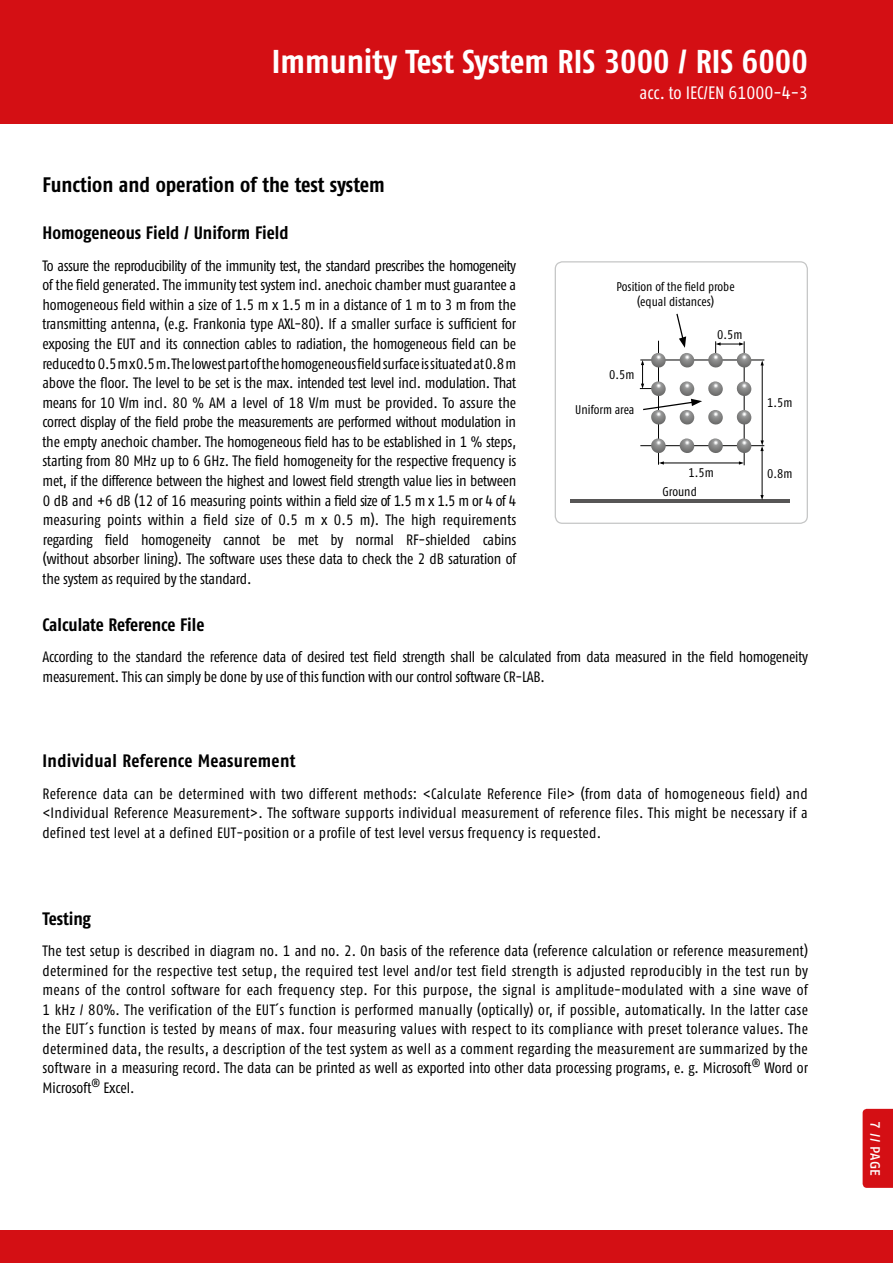
<style>
.page{position:relative;width:893px;height:1263px;background:#fff}
.page>*{position:absolute;margin:0;border:0;box-sizing:border-box;transform-origin:0 0}
.t1{font:700 33px "Fago Co Tf";color:#fff}
.t2{font:700 21px "Fago Co Tf";color:#000}
.t3{font:700 18px "Fago Co Tf";color:#000}
.t4{font:18px "Fago Co Tf";color:#fff}
.t5{font:15px/19.5px "Fago Co Tf";letter-spacing:-.015em;color:#000;text-align:justify}
.t6{font:500 13.5px "Fago No Tf";color:#fff}
.t7{font:12.6px/15.1px "Fago Co Tf";color:#000;text-align:center}
</style>
<div class="page">
<div style="left:0;top:1230px;width:893px;height:33px;background:#d40f14"></div>
<div style="left:0;top:0;width:893px;height:123px;background:#d40f14"></div>
<div style="left:555px;top:261px;width:253px;height:263px;border:1px solid #c5c6c6;border-radius:7px"></div>
<hr style="left:640px;top:360px;width:124px;height:1px;background:#000">
<hr style="left:640px;top:445px;width:124px;height:1px;background:#000">
<hr style="left:658px;top:341px;width:1px;height:124px;background:#000">
<hr style="left:744px;top:341px;width:1px;height:124px;background:#000">
<hr style="left:762px;top:363px;width:1px;height:79px;background:#000">
<svg style="left:760px;top:360px;width:4px;height:5px"></svg>
<hr style="left:661px;top:463px;width:80px;height:1px;background:#000">
<svg style="left:739px;top:461px;width:5px;height:4px"></svg>
<svg style="left:659px;top:461px;width:5px;height:4px"></svg>
<hr style="left:570px;top:499px;width:219px;height:4px;background:#575656">
<hr style="left:762px;top:448px;width:1px;height:49px;background:#000">
<svg style="left:760px;top:440px;width:4px;height:11px"></svg>
<svg style="left:708px;top:341px;width:43px;height:27px"></svg>
<svg style="left:736px;top:381px;width:15px;height:16px"></svg>
<svg style="left:708px;top:381px;width:15px;height:15px"></svg>
<svg style="left:736px;top:410px;width:15px;height:15px"></svg>
<svg style="left:708px;top:410px;width:15px;height:15px"></svg>
<svg style="left:640px;top:313px;width:62px;height:112px"></svg>
<svg style="left:651px;top:438px;width:15px;height:15px"></svg>
<svg style="left:736px;top:438px;width:15px;height:16px"></svg>
<svg style="left:708px;top:438px;width:15px;height:15px"></svg>
<svg style="left:679px;top:438px;width:15px;height:15px"></svg>
<div style="left:863px;top:1109px;width:30px;height:79px;background:#d40f14"></div>
<h1 class="t1" style="left:272px;top:42px;width:538px">Immunity Test System RIS 3000 / RIS 6000</h1>
<p class="t4" style="left:640px;top:83px;width:170px">acc. to IEC/EN 61000-4-3</p>
<h2 class="t2" style="left:43px;top:172px;width:344px">Function and operation of the test system</h2>
<p class="t3" style="left:43px;top:222px;width:247px">Homogeneous Field / Uniform Field</p>
<p class="t5" style="left:42px;top:256px;width:475px">To assure the reproducibility of the immunity test, the standard prescribes the homogeneity of the field generated. The immunity test system incl. anechoic chamber must guarantee a homogeneous field within a size of 1.5 m x 1.5 m in a distance of 1 m to 3 m from the transmitting antenna, (e.g. Frankonia type AXL-80). If a smaller surface is sufficient for exposing the EUT and its connection cables to radiation, the homogeneous field can be reducedto 0.5mx0.5m.Thelowestpartofthehomogeneousfieldsurfaceissituatedat0.8m above the floor. The level to be set is the max. intended test level incl. modulation. That means for 10 V/m incl. 80 % AM a level of 18 V/m must be provided. To assure the correct display of the field probe the measurements are performed without modulation in the empty anechoic chamber. The homogeneous field has to be established in 1 % steps, starting from 80 MHz up to 6 GHz. The field homogeneity for the respective frequency is met, if the difference between the highest and lowest field strength value lies in between 0 dB and +6 dB (12 of 16 measuring points within a field size of 1.5 m x 1.5 m or 4 of 4 measuring points within a field size of 0.5 m x 0.5 m). The high requirements regarding field homogeneity cannot be met by normal RF-shielded cabins (without absorber lining). The software uses these data to check the 2 dB saturation of the system as required by the standard.</p>
<p class="t7" style="left:616px;top:279px;width:120px">Position of the field probe (equal distances)</p>
<p class="t7" style="left:717px;top:326px;width:27px">0.5m</p>
<p class="t7" style="left:609px;top:367px;width:27px">0.5m</p>
<p class="t7" style="left:575px;top:402px;width:61px">Uniform area</p>
<p class="t7" style="left:688px;top:465px;width:27px">1.5m</p>
<p class="t7" style="left:662px;top:484px;width:36px">Ground</p>
<p class="t7" style="left:767px;top:394px;width:27px">1.5m</p>
<p class="t7" style="left:767px;top:466px;width:27px">0.8m</p>
<p class="t3" style="left:43px;top:614px;width:163px">Calculate Reference File</p>
<p class="t5" style="left:43px;top:647px;width:767px">According to the standard the reference data of desired test field strength shall be calculated from data measured in the field homogeneity measurement. This can simply be done by use of this function with our control software CR-LAB.</p>
<p class="t3" style="left:43px;top:750px;width:254px">Individual Reference Measurement</p>
<p class="t5" style="left:42px;top:784px;width:767px">Reference data can be determined with two different methods: &lt;Calculate Reference File&gt; (from data of homogeneous field) and &lt;Individual Reference Measurement&gt;. The software supports individual measurement of reference files. This might be necessary if a defined test level at a defined EUT-position or a profile of test level versus frequency is requested.</p>
<p class="t3" style="left:43px;top:908px;width:50px">Testing</p>
<p class="t5" style="left:42px;top:941px;width:767px">The test setup is described in diagram no. 1 and no. 2. On basis of the reference data (reference calculation or reference measurement) determined for the respective test setup, the required test level and/or test field strength is adjusted reproducibly in the test run by means of the control software for each frequency step. For this purpose, the signal is amplitude-modulated with a sine wave of 1 kHz / 80%. The verification of the EUT´s function is performed manually (optically) or, if possible, automatically. In the latter case the EUT´s function is tested by means of max. four measuring values with respect to its compliance with preset tolerance values. The determined data, the results, a description of the test system as well as a comment regarding the measurement are summarized by the software in a measuring record. The data can be printed as well as exported into other data processing programs, e. g. Microsoft<sup>®</sup> Word or Microsoft<sup>®</sup> Excel.</p>
<p class="t6" style="left:883px;top:1121px;width:56px;rotate:90deg">7 // PAGE</p>
</div>
